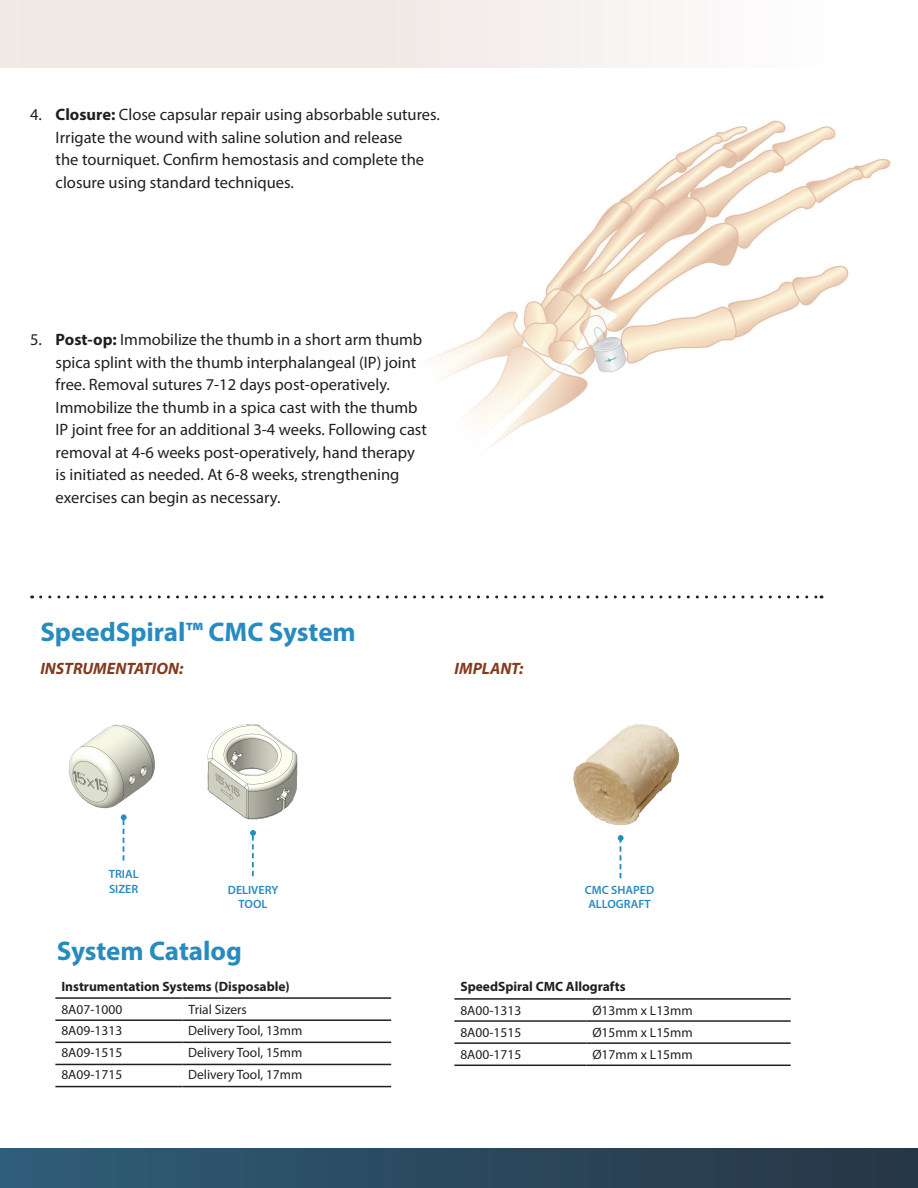
<style>
.page{position:relative;width:918px;height:1188px;background:#fff}
.page>*{position:absolute;margin:0;border:0;box-sizing:border-box;transform-origin:0 0}
.Body_IFU{font:700 27px "Myriad Pro";color:#278bc0}
.Body_IFU-2{font:16.5px/22.5px "Myriad Pro";color:#231f20}
.Body_IFU-3{font:italic 700 16.5px "Myriad Pro";color:#84391d}
.t1{font:italic 700 16.5px "Myriad Pro";letter-spacing:.005em;color:#85391d}
.t2{font:13.5px "Myriad Pro";color:#231f20}
.t3{font:700 13.5px "Myriad Pro";color:#231f20}
.t4{font:600 12px "Myriad Pro";color:#278bc0}
.s1{font-weight:700}
</style>
<div class="page">
<img style="left:431px;top:120px;width:460px;height:327px">
<div style="left:0;top:0;width:918px;height:68px;background:linear-gradient(to right,#ece3e0,#fdfdfd)"></div>
<hr style="left:55px;top:997px;width:128px;height:2px;background:#231f20">
<hr style="left:183px;top:997px;width:208px;height:2px;background:#231f20">
<hr style="left:55px;top:1019px;width:128px;height:2px;background:#231f20">
<hr style="left:183px;top:1019px;width:208px;height:2px;background:#231f20">
<hr style="left:55px;top:1042px;width:128px;height:1px;background:#231f20">
<hr style="left:183px;top:1042px;width:208px;height:1px;background:#231f20">
<hr style="left:55px;top:1064px;width:128px;height:1px;background:#231f20">
<hr style="left:183px;top:1064px;width:208px;height:1px;background:#231f20">
<hr style="left:55px;top:1086px;width:128px;height:1px;background:#231f20">
<hr style="left:183px;top:1086px;width:208px;height:1px;background:#231f20">
<hr style="left:454px;top:998px;width:132px;height:2px;background:#231f20">
<hr style="left:586px;top:998px;width:205px;height:2px;background:#231f20">
<hr style="left:454px;top:1020px;width:132px;height:2px;background:#231f20">
<hr style="left:586px;top:1020px;width:205px;height:2px;background:#231f20">
<hr style="left:454px;top:1042px;width:132px;height:2px;background:#231f20">
<hr style="left:586px;top:1042px;width:205px;height:2px;background:#231f20">
<hr style="left:454px;top:1065px;width:132px;height:1px;background:#231f20">
<hr style="left:586px;top:1065px;width:205px;height:1px;background:#231f20">
<svg style="left:121px;top:815px;width:5px;height:46px"></svg>
<img style="left:68px;top:724px;width:87px;height:91px">
<img style="left:207px;top:724px;width:91px;height:96px">
<svg style="left:250px;top:830px;width:6px;height:46px"></svg>
<img style="left:573px;top:724px;width:107px;height:116px">
<svg style="left:618px;top:835px;width:5px;height:43px"></svg>
<svg style="left:41px;top:595px;width:781px;height:3px"></svg>
<div style="left:0;top:1149px;width:918px;height:39px;background:linear-gradient(to right,#2f5d79,#273645)"></div>
<p class="Body_IFU-2" style="left:56px;top:103px;width:386px;text-indent:-26px">4. <span class="s1">Closure:</span> Close capsular repair using absorbable sutures.<br>Irrigate the wound with saline solution and release<br>the tourniquet. Confirm hemostasis and complete the closure using standard techniques.</p>
<p class="Body_IFU-2" style="left:56px;top:328px;width:373px;text-indent:-26px">5. <span class="s1">Post-op:</span> Immobilize the thumb in a short arm thumb spica splint with the thumb interphalangeal (IP) joint free. Removal sutures 7-12 days post-operatively.<br>Immobilize the thumb in a spica cast with the thumb IP joint free for an additional 3-4 weeks. Following cast removal at 4-6 weeks post-operatively, hand therapy is initiated as needed. At 6-8 weeks, strengthening exercises can begin as necessary.</p>
<p class="Body_IFU" style="left:40px;top:615px;width:317px">SpeedSpiral™ CMC System</p>
<p class="Body_IFU-3" style="left:40px;top:657px;width:144px">INSTRUMENTATION:</p>
<p class="t1" style="left:454px;top:657px;width:70px">IMPLANT:</p>
<p class="t4" style="left:109px;top:866px;width:31px">TRIAL</p>
<p class="t4" style="left:109px;top:881px;width:31px">SIZER</p>
<p class="t4" style="left:228px;top:882px;width:52px">DELIVERY</p>
<p class="t4" style="left:239px;top:896px;width:30px">TOOL</p>
<p class="Body_IFU" style="left:57px;top:933px;width:187px">System Catalog</p>
<p class="t3" style="left:61px;top:977px;width:230px">Instrumentation Systems (Disposable)</p>
<p class="t2" style="left:61px;top:1001px;width:62px">8A07-1000</p>
<p class="t2" style="left:189px;top:1001px;width:60px">Trial Sizers</p>
<p class="t2" style="left:61px;top:1022px;width:62px">8A09-1313</p>
<p class="t2" style="left:188px;top:1022px;width:116px">Delivery Tool, 13mm</p>
<p class="t2" style="left:61px;top:1044px;width:62px">8A09-1515</p>
<p class="t2" style="left:188px;top:1044px;width:116px">Delivery Tool, 15mm</p>
<p class="t2" style="left:61px;top:1066px;width:62px">8A09-1715</p>
<p class="t2" style="left:188px;top:1066px;width:116px">Delivery Tool, 17mm</p>
<p class="t4" style="left:585px;top:882px;width:71px">CMC SHAPED</p>
<p class="t4" style="left:588px;top:896px;width:64px">ALLOGRAFT</p>
<p class="t3" style="left:460px;top:977px;width:167px">SpeedSpiral CMC Allografts</p>
<p class="t2" style="left:460px;top:1002px;width:62px">8A00-1313</p>
<p class="t2" style="left:592px;top:1002px;width:102px">Ø13mm x L13mm</p>
<p class="t2" style="left:460px;top:1024px;width:62px">8A00-1515</p>
<p class="t2" style="left:592px;top:1024px;width:102px">Ø15mm x L15mm</p>
<p class="t2" style="left:460px;top:1046px;width:62px">8A00-1715</p>
<p class="t2" style="left:592px;top:1046px;width:102px">Ø17mm x L15mm</p>
</div>
